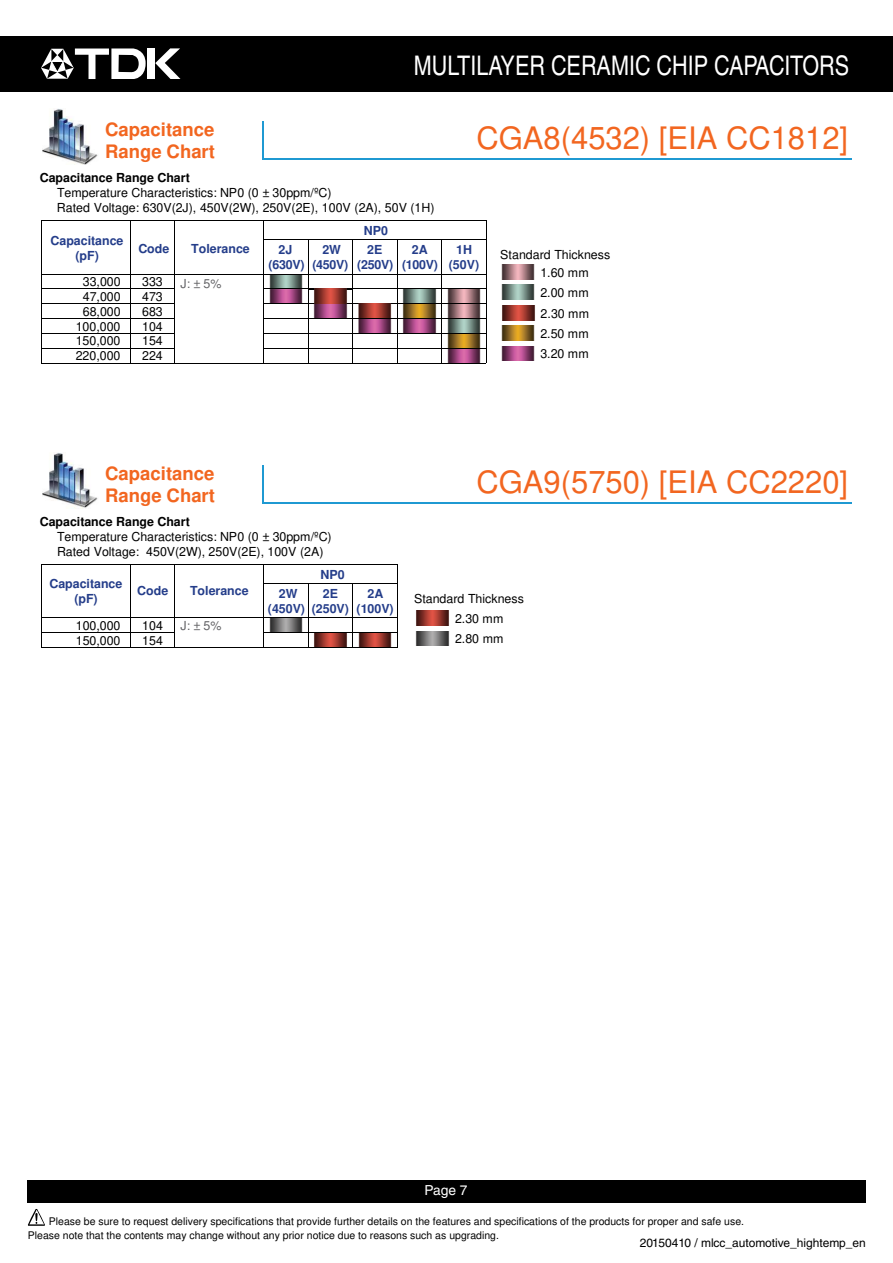
<style>
.page{position:relative;width:893px;height:1263px;background:#fff}
.page>*{position:absolute;margin:0;border:0;box-sizing:border-box;transform-origin:0 0}
.t1{font:30.9px "Arial";color:#f26620}
.t2{font:27px "Helvetica LT Std";color:#fff;scale:.8 1}
.t3{font:700 18.6px/22.2px "Arial";color:#f26620}
.t4{font:13.8px "Helvetica LT Std";color:#fff}
.t5{font:12.45px/14.9px "Arial";letter-spacing:-.005em;color:#000}
.t6{font:700 12.45px/14.9px "Arial";color:#243d8a;text-align:center}
.t7{font:700 12.45px "Arial";color:#000}
.t8{font:12.45px "Arial";color:#636366}
.t9{font:12px "Helvetica LT Std";color:#000}
.t10{font:10.5px/13.5px "Arial";color:#000}
.s1{font-size:12.3px}
.s2{font-family:"Koz Min Pro Regular 90 pv RKSJ H"}
</style>
<div class="page">
<img style="left:43px;top:109px;width:55px;height:55px">
<hr style="left:262px;top:122px;width:1px;height:36px;background:#1f99d2">
<hr style="left:263px;top:158px;width:589px;height:1px;background:#1f99d2">
<img style="left:43px;top:453px;width:55px;height:55px">
<hr style="left:262px;top:465px;width:1px;height:37px;background:#1f99d2">
<hr style="left:263px;top:502px;width:589px;height:1px;background:#1f99d2">
<img style="left:402px;top:290px;width:79px;height:28px">
<img style="left:358px;top:319px;width:123px;height:14px">
<img style="left:265px;top:275px;width:43px;height:28px">
<img style="left:313px;top:304px;width:79px;height:14px">
<img style="left:447px;top:334px;width:34px;height:29px">
<hr style="left:175px;top:220px;width:1px;height:143px;background:#000">
<hr style="left:397px;top:239px;width:1px;height:124px;background:#000">
<hr style="left:441px;top:239px;width:1px;height:124px;background:#000">
<hr style="left:264px;top:239px;width:222px;height:1px;background:#000">
<hr style="left:41px;top:274px;width:445px;height:1px;background:#000">
<hr style="left:41px;top:289px;width:134px;height:1px;background:#000">
<hr style="left:264px;top:289px;width:222px;height:1px;background:#000">
<hr style="left:41px;top:303px;width:134px;height:1px;background:#000">
<hr style="left:264px;top:303px;width:222px;height:1px;background:#000">
<hr style="left:41px;top:318px;width:134px;height:1px;background:#000">
<hr style="left:41px;top:333px;width:134px;height:1px;background:#000">
<hr style="left:41px;top:220px;width:1px;height:143px;background:#000">
<hr style="left:486px;top:220px;width:1px;height:143px;background:#000">
<hr style="left:264px;top:220px;width:1px;height:143px;background:#000">
<hr style="left:308px;top:239px;width:1px;height:124px;background:#000">
<hr style="left:353px;top:239px;width:1px;height:124px;background:#000">
<hr style="left:41px;top:220px;width:445px;height:1px;background:#000">
<hr style="left:41px;top:348px;width:134px;height:1px;background:#000">
<hr style="left:264px;top:348px;width:222px;height:1px;background:#000">
<hr style="left:41px;top:363px;width:445px;height:1px;background:#000">
<img style="left:501px;top:265px;width:34px;height:14px">
<img style="left:501px;top:285px;width:34px;height:15px">
<img style="left:501px;top:326px;width:34px;height:14px">
<img style="left:501px;top:346px;width:34px;height:15px">
<hr style="left:130px;top:220px;width:1px;height:143px;background:#000">
<img style="left:354px;top:304px;width:38px;height:1px">
<hr style="left:264px;top:318px;width:222px;height:1px;background:#000">
<hr style="left:264px;top:333px;width:222px;height:1px;background:#000">
<img style="left:314px;top:289px;width:39px;height:15px">
<svg style="left:353px;top:289px;width:1px;height:44px"></svg>
<img style="left:502px;top:305px;width:33px;height:15px">
<img style="left:269px;top:619px;width:34px;height:13px">
<hr style="left:175px;top:564px;width:1px;height:84px;background:#000">
<hr style="left:353px;top:583px;width:1px;height:64px;background:#000">
<hr style="left:308px;top:583px;width:1px;height:64px;background:#000">
<hr style="left:397px;top:564px;width:1px;height:83px;background:#000">
<hr style="left:264px;top:564px;width:1px;height:84px;background:#000">
<hr style="left:264px;top:583px;width:133px;height:1px;background:#000">
<hr style="left:41px;top:618px;width:356px;height:1px;background:#000">
<hr style="left:41px;top:564px;width:1px;height:84px;background:#000">
<hr style="left:41px;top:564px;width:356px;height:1px;background:#000">
<hr style="left:130px;top:564px;width:1px;height:84px;background:#000">
<img style="left:314px;top:633px;width:78px;height:14px">
<svg style="left:353px;top:633px;width:1px;height:14px"></svg>
<img style="left:416px;top:610px;width:33px;height:15px">
<hr style="left:264px;top:632px;width:133px;height:1px;background:#000">
<hr style="left:41px;top:647px;width:356px;height:1px;background:#000">
<img style="left:415px;top:631px;width:35px;height:15px">
<hr style="left:41px;top:632px;width:134px;height:1px;background:#000">
<div style="left:0;top:36px;width:893px;height:55px;background:#000"></div>
<div style="left:148px;top:48px;width:7px;height:31px;background:#fff"></div>
<svg style="left:155px;top:48px;width:25px;height:31px"></svg>
<svg style="left:41px;top:48px;width:105px;height:31px"></svg>
<div style="left:27px;top:1180px;width:839px;height:23px;background:#000"></div>
<svg style="left:28px;top:1209px;width:17px;height:17px"></svg>
<h2 class="t2" style="left:414px;top:55px;width:545px">MULTILAYER CERAMIC CHIP CAPACITORS</h2>
<h3 class="t3" style="left:105px;top:120px;width:111px">Capacitance<br>Range Chart</h3>
<p class="t7" style="left:40px;top:173px;width:151px">Capacitance Range Chart</p>
<p class="t5" style="left:57px;top:186px;width:379px">Temperature Characteristics: NP0 (0 ± 30ppm/ºC)<br>Rated Voltage: <span class="s1">630V(2J)</span>, <span class="s1">450V(2W)</span>, <span class="s1">250V(2E)</span>, 100V (2A), 50V (1H)</p>
<h1 class="t1" style="left:476px;top:126px;width:373px">CGA8(4532) [EIA CC1812]</h1>
<p class="t6" style="left:51px;top:235px;width:74px">Capacitance (pF)</p>
<p class="t6" style="left:138px;top:242px;width:32px">Code</p>
<p class="t6" style="left:191px;top:242px;width:60px">Tolerance</p>
<p class="t5" style="left:83px;top:275px;width:39px">33,000</p>
<p class="t5" style="left:142px;top:275px;width:22px">333</p>
<p class="t8" style="left:180px;top:279px;width:43px">J: ± 5%</p>
<p class="t5" style="left:83px;top:305px;width:39px">68,000</p>
<p class="t5" style="left:142px;top:305px;width:22px">683</p>
<p class="t5" style="left:76px;top:320px;width:46px">100,000</p>
<p class="t5" style="left:142px;top:320px;width:22px">104</p>
<p class="t5" style="left:76px;top:335px;width:46px">150,000</p>
<p class="t5" style="left:142px;top:335px;width:22px">154</p>
<p class="t5" style="left:76px;top:349px;width:46px">220,000</p>
<p class="t5" style="left:142px;top:349px;width:22px">224</p>
<p class="t5" style="left:83px;top:290px;width:39px">47,000</p>
<p class="t5" style="left:142px;top:290px;width:22px">473</p>
<p class="t6" style="left:364px;top:224px;width:26px">NP0</p>
<p class="t6" style="left:269px;top:243px;width:37px">2J (630V)</p>
<p class="t6" style="left:312px;top:243px;width:37px">2W (450V)</p>
<p class="t6" style="left:357px;top:243px;width:37px">2E (250V)</p>
<p class="t6" style="left:449px;top:243px;width:32px">1H (50V)</p>
<p class="t6" style="left:402px;top:243px;width:37px">2A (100V)</p>
<p class="t5" style="left:500px;top:248px;width:111px">Standard Thickness</p>
<p class="t5" style="left:540px;top:263px;width:50px;line-height:20.4px">1.60 mm<br>2.00 mm</p>
<p class="t5" style="left:540px;top:324px;width:50px;line-height:20.4px">2.50 mm<br>3.20 mm</p>
<p class="t5" style="left:541px;top:307px;width:50px">2.30 mm</p>
<h3 class="t3" style="left:105px;top:464px;width:111px">Capacitance<br>Range Chart</h3>
<p class="t7" style="left:40px;top:517px;width:151px">Capacitance Range Chart</p>
<p class="t5" style="left:57px;top:530px;width:276px">Temperature Characteristics: NP0 (0 ± 30ppm/ºC)<br>Rated Voltage: 450V(2W), 250V(2E), 100V (2A)</p>
<p class="t6" style="left:49px;top:577px;width:74px">Capacitance (pF)</p>
<p class="t6" style="left:137px;top:585px;width:32px">Code</p>
<p class="t6" style="left:190px;top:585px;width:60px">Tolerance</p>
<p class="t5" style="left:76px;top:619px;width:46px">100,000</p>
<p class="t5" style="left:142px;top:619px;width:22px">104</p>
<p class="t8" style="left:180px;top:621px;width:43px">J: ± 5%</p>
<p class="t5" style="left:76px;top:634px;width:46px">150,000</p>
<p class="t5" style="left:142px;top:634px;width:22px">154</p>
<p class="t6" style="left:320px;top:568px;width:26px">NP0</p>
<p class="t6" style="left:268px;top:587px;width:39px">2W (450V)</p>
<p class="t6" style="left:312px;top:587px;width:39px">2E (250V)</p>
<p class="t6" style="left:356px;top:587px;width:39px">2A (100V)</p>
<h1 class="t1" style="left:476px;top:470px;width:373px">CGA9(5750) [EIA CC2220]</h1>
<p class="t5" style="left:414px;top:592px;width:111px">Standard Thickness</p>
<p class="t5" style="left:455px;top:612px;width:50px">2.30 mm</p>
<p class="t5" style="left:455px;top:632px;width:50px">2.80 mm</p>
<p class="t4" style="left:424px;top:1185px;width:45px">Page 7</p>
<p class="t10" style="left:28px;top:1216px;width:718px"><span class="s2">　　</span>Please be sure to request delivery specifications that provide further details on the features and specifications of the products for proper and safe use.<br>Please note that the contents may change without any prior notice due to reasons such as upgrading.</p>
<p class="t9" style="left:640px;top:1238px;width:228px">20150410 / mlcc_automotive_hightemp_en</p>
</div>
